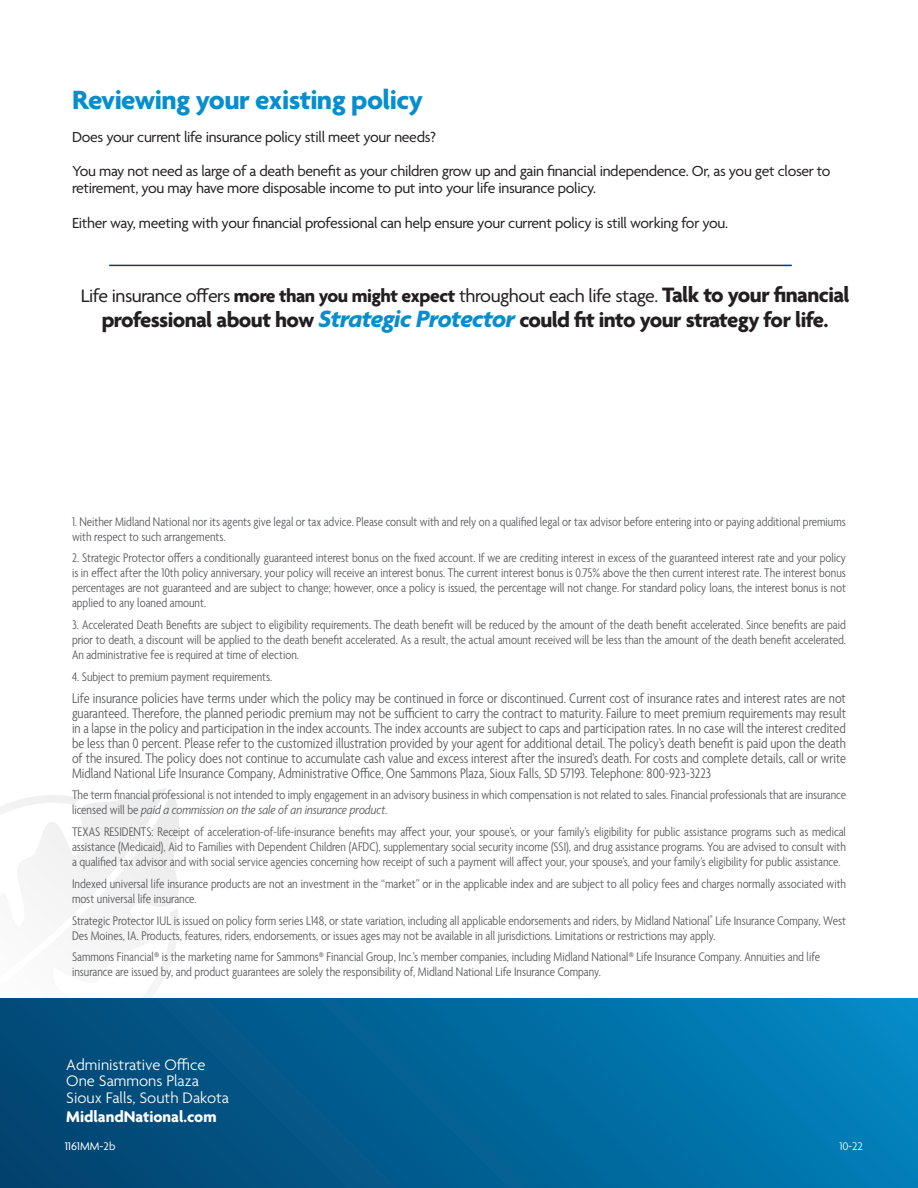
<style>
.page{position:relative;width:918px;height:1188px;background:#fff}
.page>*{position:absolute;margin:0;border:0;box-sizing:border-box;transform-origin:0 0}
.t1{font:700 28.5px "Agenda";letter-spacing:-.02em;color:#088ecb}
.t2{font:700 22.5px "Agenda";letter-spacing:-.025em;color:#231f20}
.t3{font:19.5px "Agenda";letter-spacing:-.025em;color:#231f20}
.t4{font:700 16.65px "Agenda";color:#fff}
.t5{font:300 16.5px/16.5px "Agenda";color:#fff}
.t6{font:15.75px/16.5px "Agenda";letter-spacing:-.02em;color:#231f20}
.t7{font:300 condensed 15px/15px "Agenda";color:#57585a;text-align:justify}
.t8{font:300 condensed 13.5px/15px "Agenda";color:#57585a}
.t9{font:12px "Agenda";color:#fff}
.t10{font:300 12px "Agenda";color:#fff}
.s1{font-weight:700}
.s2{font-weight:700;font-size:22.5px}
.s3{font-style:italic;font-size:25.5px;color:#088ecb}
.s4{font-style:italic}
</style>
<div class="page">
<svg style="left:0;top:788px;width:181px;height:211px"></svg>
<div style="left:0;top:999px;width:918px;height:189px;background:linear-gradient(to right,#024471,#0184bf)"></div>
<hr style="left:109px;top:265px;width:683px;height:1px;background:#003d69">
<p class="t1" style="left:72px;top:84px;width:353px">Reviewing your existing policy</p>
<p class="t6" style="left:72px;top:130px;width:366px">Does your current life insurance policy still meet your needs?</p>
<p class="t6" style="left:72px;top:164px;width:760px">You may not need as large of a death benefit as your children grow up and gain financial independence. Or, as you get closer to retirement, you may have more disposable income to put into your life insurance policy.</p>
<p class="t6" style="left:72px;top:216px;width:658px">Either way, meeting with your financial professional can help ensure your current policy is still working for you.</p>
<p class="t3" style="left:81px;top:285px;width:770px">Life insurance offers <span class="s1">more than you might expect</span> throughout each life stage. <span class="s2">Talk to your financial</span></p>
<p class="t2" style="left:102px;top:308px;width:728px">professional about how <span class="s3">Strategic Protector</span> could fit into your strategy for life.</p>
<p class="t8" style="left:72px;top:515px;width:775px">1. Neither Midland National nor its agents give legal or tax advice. Please consult with and rely on a qualified legal or tax advisor before entering into or paying additional premiums with respect to such arrangements.</p>
<p class="t8" style="left:72px;top:551px;width:776px;text-align:justify">2. Strategic Protector offers a conditionally guaranteed interest bonus on the fixed account. If we are crediting interest in excess of the guaranteed interest rate and your policy is in effect after the 10th policy anniversary, your policy will receive an interest bonus. The current interest bonus is 0.75% above the then current interest rate. The interest bonus percentages are not guaranteed and are subject to change; however, once a policy is issued, the percentage will not change. For standard policy loans, the interest bonus is not applied to any loaned amount.</p>
<p class="t8" style="left:72px;top:618px;width:776px;text-align:justify">3. Accelerated Death Benefits are subject to eligibility requirements. The death benefit will be reduced by the amount of the death benefit accelerated. Since benefits are paid prior to death, a discount will be applied to the death benefit accelerated. As a result, the actual amount received will be less than the amount of the death benefit accelerated.<br>An administrative fee is required at time of election.</p>
<p class="t8" style="left:72px;top:670px;width:202px">4. Subject to premium payment requirements.</p>
<p class="t7" style="left:72px;top:691px;width:776px">Life insurance policies have terms under which the policy may be continued in force or discontinued. Current cost of insurance rates and interest rates are not guaranteed. Therefore, the planned periodic premium may not be sufficient to carry the contract to maturity. Failure to meet premium requirements may result in a lapse in the policy and participation in the index accounts. The index accounts are subject to caps and participation rates. In no case will the interest credited be less than 0 percent. Please refer to the customized illustration provided by your agent for additional detail. The policy’s death benefit is paid upon the death of the insured. The policy does not continue to accumulate cash value and excess interest after the insured’s death. For costs and complete details, call or write Midland National Life Insurance Company, Administrative Office, One Sammons Plaza, Sioux Falls, SD 57193. Telephone: 800-923-3223</p>
<p class="t8" style="left:72px;top:788px;width:776px">The term financial professional is not intended to imply engagement in an advisory business in which compensation is not related to sales. Financial professionals that are insurance licensed will be <span class="s4">paid a commission on the sale of an insurance product</span>.</p>
<p class="t8" style="left:72px;top:825px;width:776px;text-align:justify">TEXAS RESIDENTS: Receipt of acceleration-of-life-insurance benefits may affect your, your spouse’s, or your family’s eligibility for public assistance programs such as medical assistance (Medicaid), Aid to Families with Dependent Children (AFDC), supplementary social security income (SSI), and drug assistance programs. You are advised to consult with a qualified tax advisor and with social service agencies concerning how receipt of such a payment will affect your, your spouse’s, and your family’s eligibility for public assistance.</p>
<p class="t8" style="left:72px;top:877px;width:776px">Indexed universal life insurance products are not an investment in the “market” or in the applicable index and are subject to all policy fees and charges normally associated with most universal life insurance.</p>
<p class="t8" style="left:72px;top:914px;width:776px">Strategic Protector IUL is issued on policy form series L148, or state variation, including all applicable endorsements and riders, by Midland National<sup>®</sup> Life Insurance Company, West<br>Des Moines, IA. Products, features, riders, endorsements, or issues ages may not be available in all jurisdictions. Limitations or restrictions may apply.</p>
<p class="t8" style="left:72px;top:950px;width:750px">Sammons Financial® is the marketing name for Sammons® Financial Group, Inc.’s member companies, including Midland National® Life Insurance Company. Annuities and life insurance are issued by, and product guarantees are solely the responsibility of, Midland National Life Insurance Company.</p>
<p class="t5" style="left:66px;top:1057px;width:164px">Administrative Office<br>One Sammons Plaza<br>Sioux Falls, South Dakota</p>
<p class="t4" style="left:66px;top:1108px;width:152px">MidlandNational.com</p>
<p class="t9" style="left:65px;top:1140px;width:52px">1161MM-2b</p>
<p class="t10" style="left:839px;top:1140px;width:25px">10-22</p>
</div>
